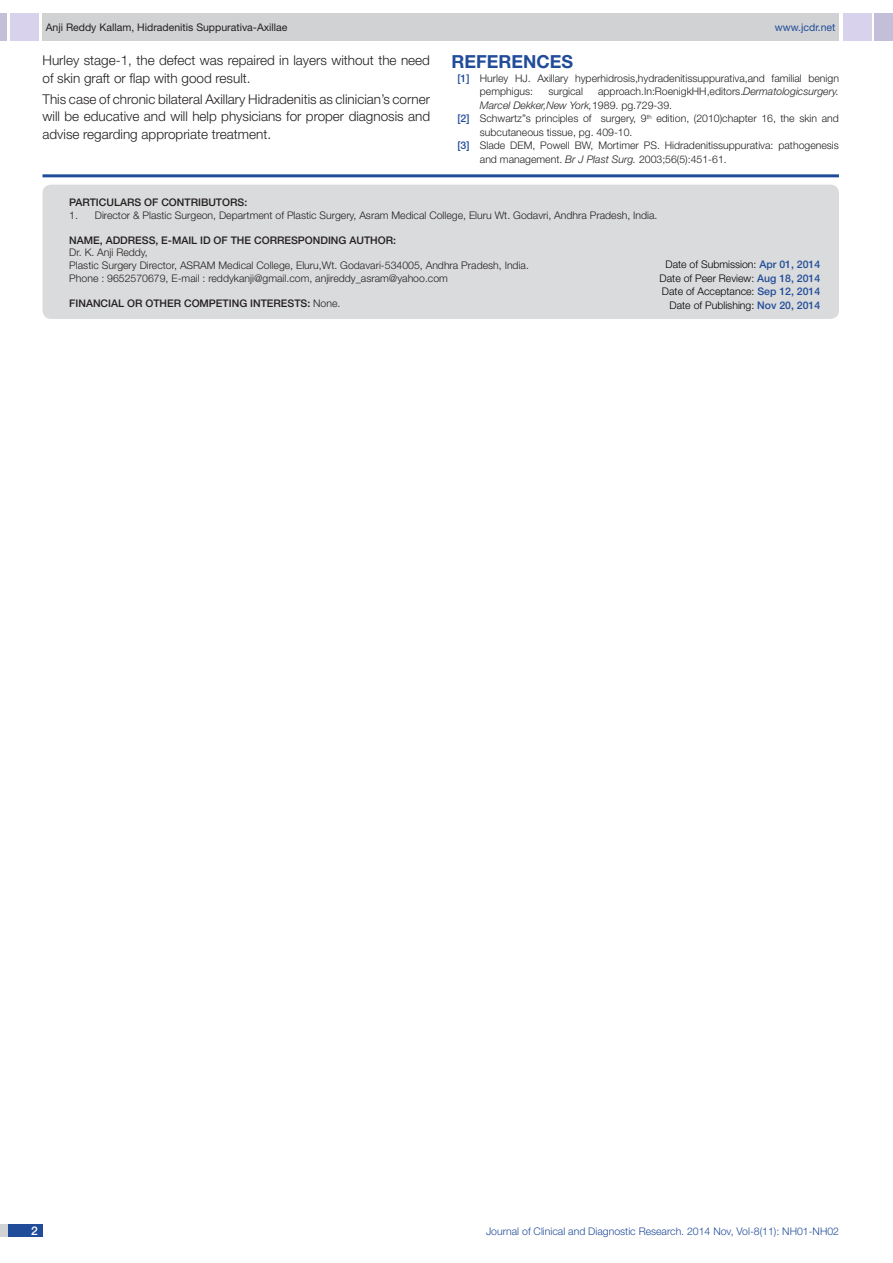
<style>
.page{position:relative;width:893px;height:1263px;background:#fff}
.page>*{position:absolute;margin:0;border:0;box-sizing:border-box;transform-origin:0 0}
.Heading{font:700 18px "Helvetica Neue";color:#214c99}
.Body_text{font:300 13.5px/17.2px "Helvetica Neue";color:#231f20}
.t1{font:500 12px "Helvetica Neue";color:#fff}
.con_particulars{font:300 10.5px/13.5px "Helvetica Neue";color:#231f20}
.con_particulars-2{font:500 10.5px "Helvetica Neue";color:#231f20}
.t2{font:300 10.5px "Helvetica Neue";color:#000}
.t3{font:300 10.5px "Helvetica Neue";color:#214c99}
.t4{font:10.5px "Helvetica Neue";color:#231f20}
.t5{font:italic 300 10.5px "Helvetica Neue";color:#231f20}
.t6{font:10.5px "Helvetica Neue";color:#214c99}
.s1{font-weight:500;color:#214c99}
.s2{font-style:italic}
.s3{font-style:normal}
.s4{font-weight:300}
</style>
<div class="page">
<div style="left:0;top:13px;width:7px;height:28px;background:#c3bfd8"></div>
<div style="left:10px;top:13px;width:29px;height:28px;background:#d9d2ec"></div>
<div style="left:43px;top:13px;width:796px;height:28px;background:#d1d2d4"></div>
<div style="left:875px;top:13px;width:18px;height:28px;background:#c3bfd8"></div>
<div style="left:843px;top:13px;width:29px;height:28px;background:#d9d2ec"></div>
<div style="left:0;top:1224px;width:43px;height:13px;background:#d1d2d4"></div>
<div style="left:8px;top:1224px;width:35px;height:13px;background:#214c99"></div>
<hr style="left:43px;top:174px;width:796px;height:3px;background:#214c99">
<div style="left:43px;top:185px;width:796px;height:134px;background:#dadbdc;border-radius:9px"></div>
<p class="t4" style="left:46px;top:21px;width:243px">Anji Reddy Kallam, Hidradenitis Suppurativa-Axillae</p>
<p class="t6" style="left:775px;top:21px;width:62px">www.jcdr.net</p>
<p class="Body_text" style="left:43px;top:51px;width:389px;line-height:17.9px">Hurley stage-1, the defect was repaired in layers without the need of skin graft or flap with good result.</p>
<p class="Body_text" style="left:43px;top:90px;width:389px;text-align:justify">This case of chronic bilateral Axillary Hidradenitis as clinician’s corner will be educative and will help physicians for proper diagnosis and advise regarding appropriate treatment.</p>
<p class="Heading" style="left:451px;top:51px;width:123px">REFERENCES</p>
<p class="con_particulars" style="left:480px;top:71px;width:361px;text-indent:-22px"><span class="s1">[1]</span> Hurley HJ. Axillary hyperhidrosis,hydradenitissuppurativa,and familial benign pemphigus:</p>
<p class="con_particulars" style="left:548px;top:84px;width:36px">surgical</p>
<p class="con_particulars" style="left:598px;top:84px;width:242px">approach.In:RoenigkHH,editors.<span class="s2">Dermatologicsurgery.</span></p>
<p class="t5" style="left:480px;top:99px;width:194px">Marcel Dekker,New York,<span class="s3">1989. pg.729-39.</span></p>
<p class="con_particulars" style="left:457px;top:111px;width:383px"><span class="s1">[2]</span> Schwartz”s principles of surgery, 9<sup>th</sup> edition, (2010)chapter 16, the skin and</p>
<p class="con_particulars" style="left:480px;top:125px;width:154px">subcutaneous tissue, pg. 409-10.</p>
<p class="con_particulars" style="left:457px;top:138px;width:383px"><span class="s1">[3]</span> Slade DEM, Powell BW, Mortimer PS. Hidradenitissuppurativa: pathogenesis</p>
<p class="con_particulars" style="left:480px;top:152px;width:248px">and management. <span class="s2">Br J Plast Surg.</span> 2003;56(5):451-61.</p>
<p class="con_particulars-2" style="left:69px;top:196px;width:179px">PARTICULARS OF CONTRIBUTORS:</p>
<p class="con_particulars" style="left:69px;top:208px;width:590px">1. Director &amp; Plastic Surgeon, Department of Plastic Surgery, Asram Medical College, Eluru Wt. Godavri, Andhra Pradesh, India.</p>
<p class="con_particulars-2" style="left:69px;top:234px;width:328px">NAME, ADDRESS, E-MAIL ID OF THE CORRESPONDING AUTHOR:</p>
<p class="con_particulars" style="left:69px;top:246px;width:80px">Dr. K. Anji Reddy,</p>
<p class="con_particulars" style="left:69px;top:258px;width:461px">Plastic Surgery Director, ASRAM Medical College, Eluru,Wt. Godavari-534005, Andhra Pradesh, India.</p>
<p class="con_particulars" style="left:69px;top:271px;width:380px">Phone : 9652570679, E-mail : reddykanji@gmail.com, anjireddy_asram@yahoo.com</p>
<p class="con_particulars-2" style="left:69px;top:297px;width:14px">Financial</p>
<p class="con_particulars-2" style="left:127px;top:297px;width:215px">OR OTHER COMPETING INTERESTS: <span class="s4">None.</span></p>
<p class="t2" style="left:665px;top:258px;width:156px">Date of Submission: <span class="s1">Apr 01, 2014</span></p>
<p class="t2" style="left:660px;top:272px;width:162px">Date of Peer Review: <span class="s1">Aug 18, 2014</span></p>
<p class="t2" style="left:662px;top:285px;width:160px">Date of Acceptance: <span class="s1">Sep 12, 2014</span></p>
<p class="t2" style="left:669px;top:299px;width:152px">Date of Publishing: <span class="s1">Nov 20, 2014</span></p>
<p class="t1" style="left:31px;top:1223px;width:8px">2</p>
<p class="t3" style="left:486px;top:1225px;width:355px">Journal of Clinical and Diagnostic Research. 2014 Nov, Vol-8(11): NH01-NH02</p>
</div>
